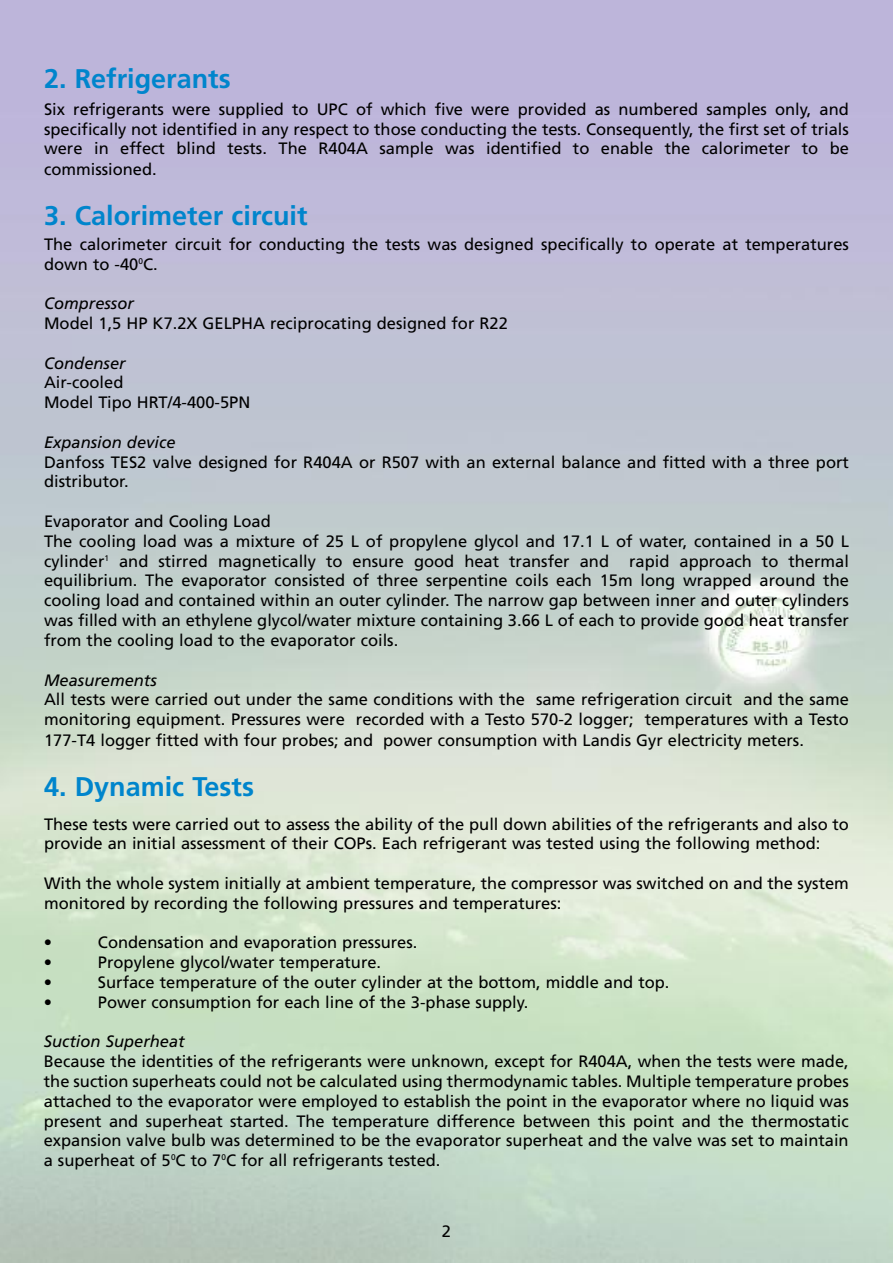
<style>
.page{position:relative;width:893px;height:1263px;background:#fff}
.page>*{position:absolute;margin:0;border:0;box-sizing:border-box;transform-origin:0 0}
.t1{font:700 27px "Frutiger";color:#0085cc}
.t2{font:16.5px/19.8px "Frutiger";color:#000}
.t3{font:italic 16.5px "Frutiger";color:#000}
</style>
<div class="page">
<h1 class="t1" style="left:44px;top:68px;width:188px">2. Refrigerants</h1>
<p class="t2" style="left:44px;top:100px;width:806px;text-align:justify">Six refrigerants were supplied to UPC of which five were provided as numbered samples only, and specifically not identified in any respect to those conducting the tests. Consequently, the first set of trials were in effect blind tests. The R404A sample was identified to enable the calorimeter to be commissioned.</p>
<h1 class="t1" style="left:44px;top:205px;width:265px">3. Calorimeter circuit</h1>
<p class="t2" style="left:44px;top:235px;width:806px">The calorimeter circuit for conducting the tests was designed specifically to operate at temperatures down to -40<sup>0</sup>C.</p>
<p class="t3" style="left:44px;top:297px;width:91px">Compressor</p>
<p class="t2" style="left:44px;top:315px;width:465px">Model 1,5 HP K7.2X GELPHA reciprocating designed for R22</p>
<p class="t3" style="left:44px;top:356px;width:83px">Condenser</p>
<p class="t2" style="left:44px;top:374px;width:208px">Air-cooled<br>Model Tipo HRT/4-400-5PN</p>
<p class="t3" style="left:44px;top:435px;width:133px">Expansion device</p>
<p class="t2" style="left:44px;top:453px;width:806px">Danfoss TES2 valve designed for R404A or R507 with an external balance and fitted with a three port distributor.</p>
<p class="t2" style="left:44px;top:513px;width:806px">Evaporator and Cooling Load<br>The cooling load was a mixture of 25 L of propylene glycol and 17.1 L of water, contained in a 50 L cylinder<sup>1</sup> and stirred magnetically to ensure good heat transfer and rapid approach to thermal equilibrium. The evaporator consisted of three serpentine coils each 15m long wrapped around the cooling load and contained within an outer cylinder. The narrow gap between inner and outer cylinders was filled with an ethylene glycol/water mixture containing 3.66 L of each to provide good heat transfer from the cooling load to the evaporator coils.</p>
<p class="t3" style="left:44px;top:673px;width:114px">Measurements</p>
<p class="t2" style="left:44px;top:691px;width:806px;line-height:20.4px;text-align:justify">All tests were carried out under the same conditions with the same refrigeration circuit and the same monitoring equipment. Pressures were recorded with a Testo 570-2 logger; temperatures with a Testo 177-T4 logger fitted with four probes; and power consumption with Landis Gyr electricity meters.</p>
<h1 class="t1" style="left:44px;top:776px;width:212px">4. Dynamic Tests</h1>
<p class="t2" style="left:44px;top:815px;width:806px">These tests were carried out to assess the ability of the pull down abilities of the refrigerants and also to provide an initial assessment of their COPs. Each refrigerant was tested using the following method:</p>
<p class="t2" style="left:44px;top:874px;width:806px">With the whole system initially at ambient temperature, the compressor was switched on and the system monitored by recording the following pressures and temperatures:</p>
<p class="t2" style="left:44px;top:934px;width:10px">•</p>
<p class="t2" style="left:98px;top:934px;width:321px">Condensation and evaporation pressures.</p>
<p class="t2" style="left:44px;top:954px;width:10px">•</p>
<p class="t2" style="left:98px;top:954px;width:285px">Propylene glycol/water temperature.</p>
<p class="t2" style="left:44px;top:973px;width:10px">•</p>
<p class="t2" style="left:98px;top:973px;width:573px">Surface temperature of the outer cylinder at the bottom, middle and top.</p>
<p class="t2" style="left:44px;top:993px;width:10px">•</p>
<p class="t2" style="left:98px;top:993px;width:432px">Power consumption for each line of the 3-phase supply.</p>
<p class="t3" style="left:44px;top:1035px;width:142px">Suction Superheat</p>
<p class="t2" style="left:44px;top:1053px;width:806px;text-align:justify">Because the identities of the refrigerants were unknown, except for R404A, when the tests were made, the suction superheats could not be calculated using thermodynamic tables. Multiple temperature probes attached to the evaporator were employed to establish the point in the evaporator where no liquid was present and superheat started. The temperature difference between this point and the thermostatic expansion valve bulb was determined to be the evaporator superheat and the valve was set to maintain a superheat of 5<sup>0</sup>C to 7<sup>0</sup>C for all refrigerants tested.</p>
<p class="t2" style="left:442px;top:1223px;width:11px">2</p>
</div>
